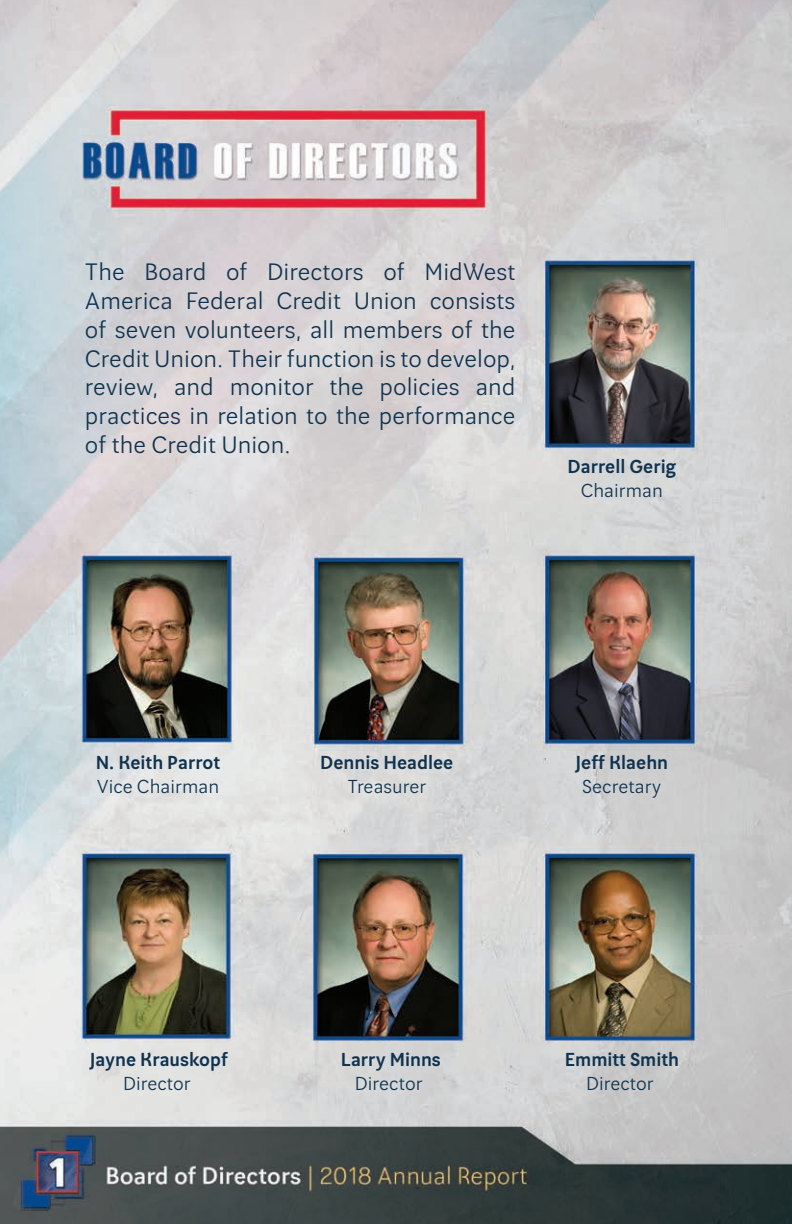
<style>
.page{position:relative;width:792px;height:1224px;background:#fff}
.page>*{position:absolute;margin:0;border:0;box-sizing:border-box;transform-origin:0 0}
.t1{font:24px/28.8px "Lean O Sans FY";color:#0f334f;text-align:justify}
.t2{font:700 19px "Lean O Sans FY";color:#0f334f}
.t3{font:19px "Lean O Sans FY";color:#0f334f}
</style>
<div class="page">
<img style="left:0;top:0;width:792px;height:1224px">
<p class="t1" style="left:85px;top:258px;width:432px">The Board of Directors of MidWest America Federal Credit Union consists of seven volunteers, all members of the Credit Union. Their function is to develop, review, and monitor the policies and practices in relation to the performance of the Credit Union.</p>
<p class="t2" style="left:568px;top:455px;width:110px">Darrell Gerig</p>
<p class="t3" style="left:581px;top:479px;width:84px">Chairman</p>
<p class="t2" style="left:96px;top:750px;width:126px">N. Keith Parrot</p>
<p class="t3" style="left:97px;top:775px;width:124px">Vice Chairman</p>
<p class="t2" style="left:320px;top:750px;width:135px">Dennis Headlee</p>
<p class="t3" style="left:348px;top:775px;width:80px">Treasurer</p>
<p class="t2" style="left:90px;top:1047px;width:140px">Jayne Krauskopf</p>
<p class="t3" style="left:123px;top:1072px;width:69px">Director</p>
<p class="t2" style="left:341px;top:1047px;width:102px">Larry Minns</p>
<p class="t3" style="left:355px;top:1072px;width:69px">Director</p>
<p class="t2" style="left:575px;top:750px;width:94px">Jeff Klaehn</p>
<p class="t3" style="left:582px;top:775px;width:81px">Secretary</p>
<p class="t2" style="left:565px;top:1047px;width:116px">Emmitt Smith</p>
<p class="t3" style="left:586px;top:1072px;width:69px">Director</p>
</div>
